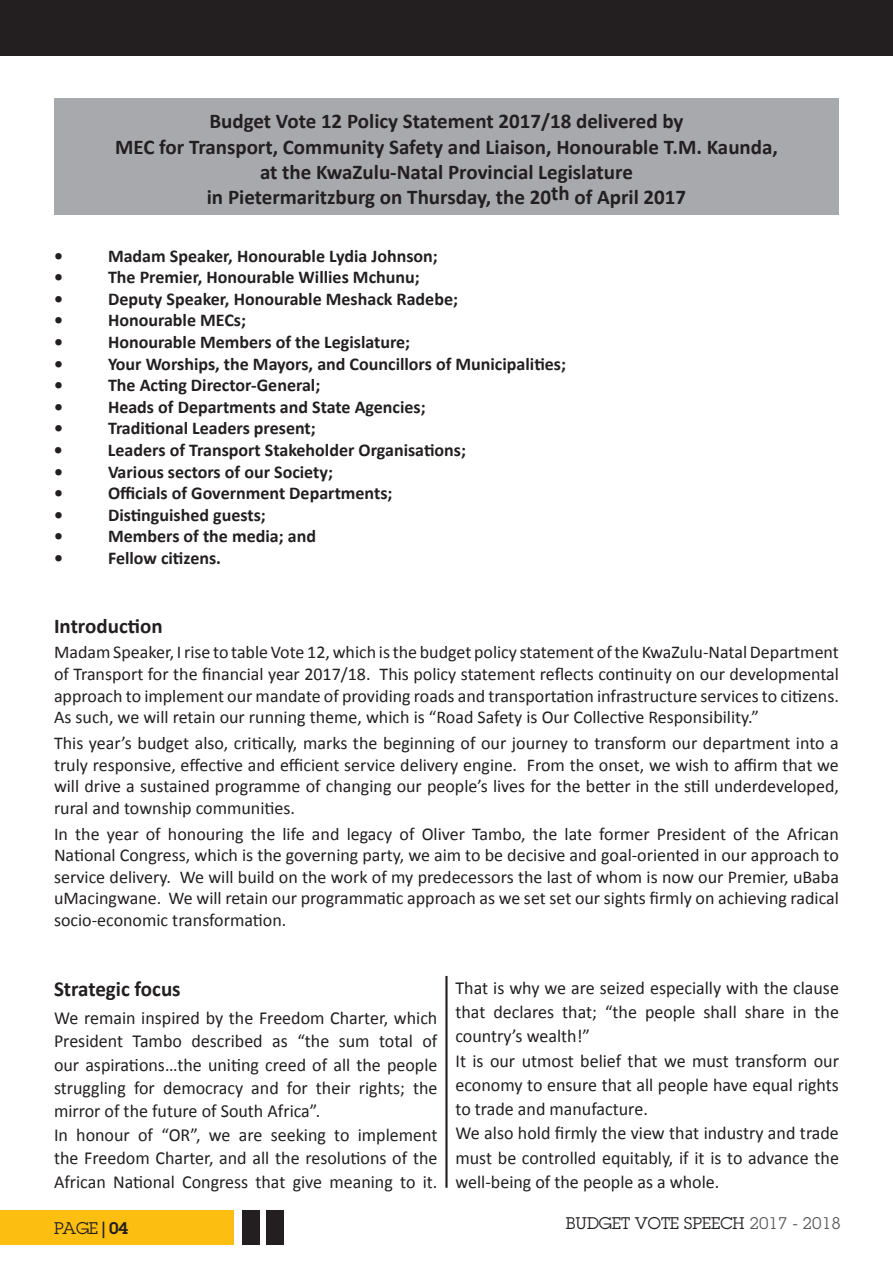
<style>
.page{position:relative;width:893px;height:1263px;background:#fff}
.page>*{position:absolute;margin:0;border:0;box-sizing:border-box;transform-origin:0 0}
.t1{font:700 21.45px "Calibri";color:#231f20}
.t2{font:700 21px/25.2px "Calibri";color:#231f20;text-align:center}
.t3{font:18.3px/24.3px "Calibri";color:#231f20}
.t4{font:18px/21.6px "Calibri";color:#231f20;text-align:justify}
.t5{font:700 18px "Calibri";color:#231f20}
.t6{font:16.5px "Lubalin Graph Std";color:#231f20}
.s1{font-weight:600}
.s2{color:#57585a}
</style>
<div class="page">
<div style="left:0;top:1210px;width:234px;height:35px;background:#fdbe12"></div>
<div style="left:242px;top:1210px;width:18px;height:35px;background:#231f20"></div>
<div style="left:267px;top:1210px;width:17px;height:35px;background:#231f20"></div>
<div style="left:0;top:0;width:893px;height:54px;background:#231f20"></div>
<div style="left:54px;top:98px;width:785px;height:116px;background:#a8a9ad"></div>
<hr style="left:445px;top:976px;width:3px;height:212px;background:#231f20">
<p class="t2" style="left:115px;top:109px;width:664px">Budget Vote 12 Policy Statement 2017/18 delivered by<br>MEC for Transport, Community Safety and Liaison, Honourable T.M. Kaunda, at the KwaZulu-Natal Provincial Legislature<br>in Pietermaritzburg on Thursday, the 20th of April 2017</p>
<p class="t5" style="left:54px;top:244px;width:10px">•</p>
<p class="t5" style="left:108px;top:244px;width:331px">Madam Speaker, Honourable Lydia Johnson;</p>
<p class="t5" style="left:54px;top:266px;width:10px">•</p>
<p class="t5" style="left:108px;top:266px;width:313px">The Premier, Honourable Willies Mchunu;</p>
<p class="t5" style="left:54px;top:287px;width:10px">•</p>
<p class="t5" style="left:108px;top:287px;width:352px">Deputy Speaker, Honourable Meshack Radebe;</p>
<p class="t5" style="left:54px;top:309px;width:10px">•</p>
<p class="t5" style="left:108px;top:309px;width:140px">Honourable MECs;</p>
<p class="t5" style="left:54px;top:331px;width:10px">•</p>
<p class="t5" style="left:108px;top:331px;width:304px">Honourable Members of the Legislature;</p>
<p class="t5" style="left:54px;top:352px;width:10px">•</p>
<p class="t5" style="left:108px;top:352px;width:460px">Your Worships, the Mayors, and Councillors of Municipalities;</p>
<p class="t5" style="left:54px;top:374px;width:10px">•</p>
<p class="t5" style="left:108px;top:374px;width:214px">The Acting Director-General;</p>
<p class="t5" style="left:54px;top:395px;width:10px">•</p>
<p class="t5" style="left:108px;top:395px;width:319px">Heads of Departments and State Agencies;</p>
<p class="t5" style="left:54px;top:417px;width:10px">•</p>
<p class="t5" style="left:108px;top:417px;width:209px">Traditional Leaders present;</p>
<p class="t5" style="left:54px;top:439px;width:10px">•</p>
<p class="t5" style="left:108px;top:439px;width:360px">Leaders of Transport Stakeholder Organisations;</p>
<p class="t5" style="left:54px;top:460px;width:10px">•</p>
<p class="t5" style="left:108px;top:460px;width:226px">Various sectors of our Society;</p>
<p class="t5" style="left:54px;top:482px;width:10px">•</p>
<p class="t5" style="left:108px;top:482px;width:286px">Officials of Government Departments;</p>
<p class="t5" style="left:54px;top:503px;width:10px">•</p>
<p class="t5" style="left:108px;top:503px;width:159px">Distinguished guests;</p>
<p class="t5" style="left:54px;top:525px;width:10px">•</p>
<p class="t5" style="left:108px;top:525px;width:209px">Members of the media; and</p>
<p class="t5" style="left:54px;top:547px;width:10px">•</p>
<p class="t5" style="left:108px;top:547px;width:115px">Fellow citizens.</p>
<p class="t2" style="left:54px;top:613px;width:110px">Introduction</p>
<p class="t4" style="left:54px;top:642px;width:786px">Madam Speaker, I rise to table Vote 12, which is the budget policy statement of the KwaZulu-Natal Department of Transport for the financial year 2017/18. This policy statement reflects continuity on our developmental approach to implement our mandate of providing roads and transportation infrastructure services to citizens.<br>As such, we will retain our running theme, which is “Road Safety is Our Collective Responsibility.”</p>
<p class="t4" style="left:54px;top:732px;width:786px">This year’s budget also, critically, marks the beginning of our journey to transform our department into a truly responsive, effective and efficient service delivery engine. From the onset, we wish to affirm that we will drive a sustained programme of changing our people’s lives for the better in the still underdeveloped, rural and township communities.</p>
<p class="t4" style="left:54px;top:823px;width:786px">In the year of honouring the life and legacy of Oliver Tambo, the late former President of the African National Congress, which is the governing party, we aim to be decisive and goal-oriented in our approach to service delivery. We will build on the work of my predecessors the last of whom is now our Premier, uBaba uMacingwane. We will retain our programmatic approach as we set set our sights firmly on achieving radical socio-economic transformation.</p>
<p class="t1" style="left:54px;top:975px;width:128px">Strategic focus</p>
<p class="t3" style="left:54px;top:1006px;width:385px;line-height:23.4px">We remain inspired by the Freedom Charter, which President Tambo described as “the sum total of our aspirations…the uniting creed of all the people struggling for democracy and for their rights; the mirror of the future of South Africa”.<br>In honour of “OR”, we are seeking to implement the Freedom Charter, and all the resolutions of the African National Congress that give meaning to it.</p>
<p class="t3" style="left:455px;top:975px;width:385px">That is why we are seized especially with the clause that declares that; “the people shall share in the country’s wealth!”<br>It is our utmost belief that we must transform our economy to ensure that all people have equal rights to trade and manufacture.<br>We also hold firmly the view that industry and trade must be controlled equitably, if it is to advance the well-being of the people as a whole.</p>
<p class="t6" style="left:54px;top:1218px;width:76px">PaGE<span class="s1">|04</span></p>
<p class="t6" style="left:566px;top:1213px;width:276px">BUDGET VOTE SPEECH <span class="s2">2017 - 2018</span></p>
</div>
